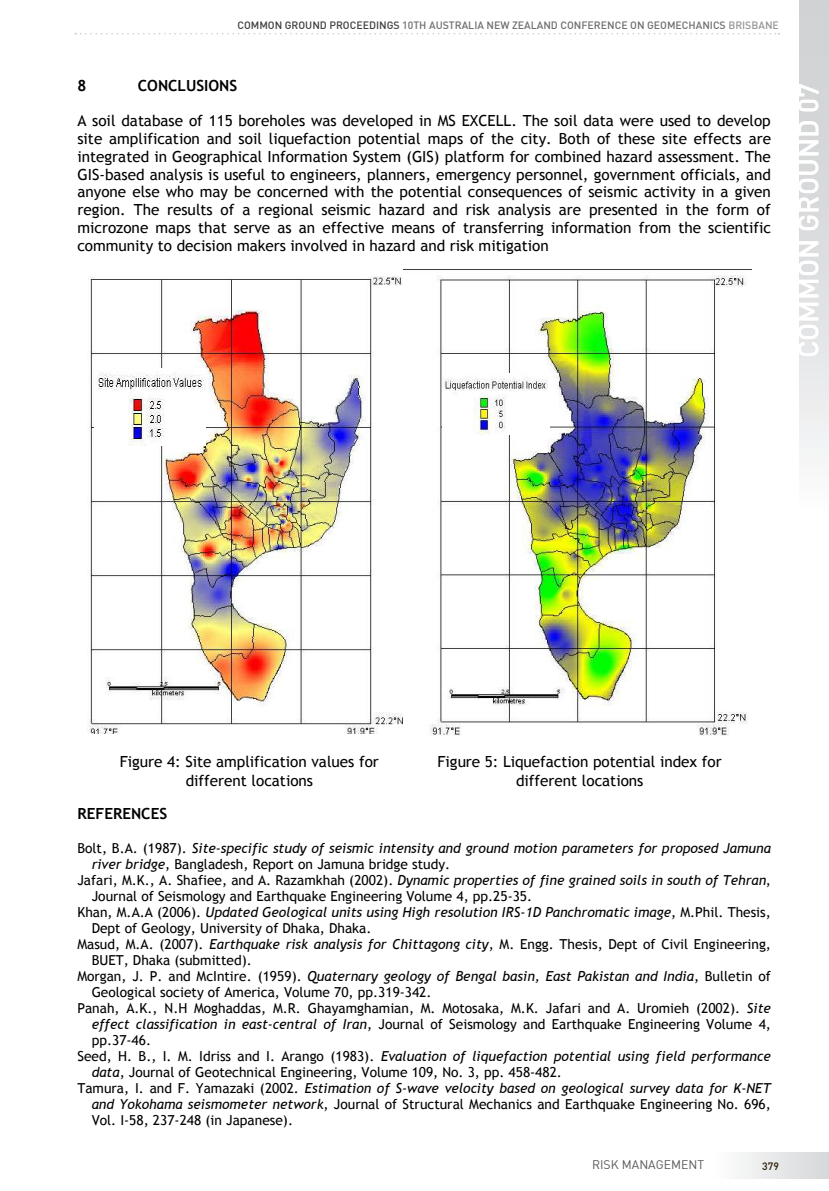
<style>
.page{position:relative;width:829px;height:1191px;background:#fff}
.page>*{position:absolute;margin:0;border:0;box-sizing:border-box;transform-origin:0 0}
.t1{font:500 28px "DIN";color:#fff}
.t2{font:15.4px/17.7px "Trebuchet MS";color:#000;text-align:center}
.t3{font:700 15.4px "Trebuchet MS";color:#000}
.t4{font:13.83px "Trebuchet MS";color:#000}
.t5{font:italic 13.83px "Trebuchet MS";color:#000}
.t6{font:12.25px "DIN";color:#57585a}
.t7{font:500 10.5px "DIN";color:#6d6e71}
.t8{font:500 10.5px "DIN";color:#251a05}
.s1{color:#3e3e3f}
.s2{color:#939598}
.s3{font-style:normal}
.s4{font-style:italic}
</style>
<div class="page">
<div style="left:799px;top:0;width:29px;height:516px;background:linear-gradient(to bottom,#caccce,#f7f7f8)"></div>
<svg style="left:75px;top:33px;width:704px;height:2px"></svg>
<div style="left:712px;top:1152px;width:116px;height:26px;background:linear-gradient(to right,#fefeff,#d6d7da)"></div>
<img style="left:87px;top:276px;width:316px;height:458px">
<img style="left:94px;top:368px;width:111px;height:78px">
<img style="left:431px;top:275px;width:316px;height:461px">
<img style="left:442px;top:374px;width:107px;height:61px">
<p class="t7" style="left:237px;top:19px;width:543px"><span class="s1">COMMON GROUND PROCEEDINGS</span> 10TH AUSTRALIA NEW ZEALAND CONFERENCE ON GEOMECHANICS <span class="s2">BRISBANE</span></p>
<p class="t3" style="left:77px;top:79px;width:10px">8</p>
<p class="t3" style="left:138px;top:79px;width:101px">CONCLUSIONS</p>
<p class="t2" style="left:77px;top:113px;width:695px;text-align:justify">A soil database of 115 boreholes was developed in MS EXCELL. The soil data were used to develop site amplification and soil liquefaction potential maps of the city. Both of these site effects are integrated in Geographical Information System (GIS) platform for combined hazard assessment. The GIS-based analysis is useful to engineers, planners, emergency personnel, government officials, and anyone else who may be concerned with the potential consequences of seismic activity in a given region. The results of a regional seismic hazard and risk analysis are presented in the form of microzone maps that serve as an effective means of transferring information from the scientific community to decision makers involved in hazard and risk mitigation</p>
<h1 class="t1" style="left:792px;top:358px;width:277px;rotate:-90deg">COMMON GROUND 07</h1>
<p class="t2" style="left:120px;top:753px;width:260px;line-height:19.1px">Figure 4: Site amplification values for different locations</p>
<p class="t2" style="left:437px;top:753px;width:285px;line-height:19.1px">Figure 5: Liquefaction potential index for different locations</p>
<p class="t3" style="left:77px;top:807px;width:91px">REFERENCES</p>
<p class="t5" style="left:77px;top:842px;width:695px"><span class="s3">Bolt, B.A. (1987).</span> Site-specific study of seismic intensity and ground motion parameters for proposed Jamuna</p>
<p class="t4" style="left:92px;top:858px;width:360px"><span class="s4">river bridge</span>, Bangladesh, Report on Jamuna bridge study.</p>
<p class="t5" style="left:77px;top:874px;width:695px"><span class="s3">Jafari, M.K., A. Shafiee, and A. Razamkhah (2002).</span> Dynamic properties of fine grained soils in south of Tehran<span class="s3">,</span></p>
<p class="t4" style="left:92px;top:890px;width:442px">Journal of Seismology and Earthquake Engineering Volume 4, pp.25-35.</p>
<p class="t5" style="left:77px;top:906px;width:694px"><span class="s3">Khan, M.A.A (2006).</span> Updated Geological units using High resolution IRS-1D Panchromatic image<span class="s3">, M.Phil. Thesis,</span></p>
<p class="t4" style="left:92px;top:922px;width:281px">Dept of Geology, University of Dhaka, Dhaka.</p>
<p class="t4" style="left:77px;top:938px;width:695px">Masud, M.A. (2007). <span class="s4">Earthquake risk analysis for Chittagong city</span>, M. Engg. Thesis, Dept of Civil Engineering,</p>
<p class="t4" style="left:92px;top:954px;width:161px">BUET, Dhaka (submitted).</p>
<p class="t5" style="left:77px;top:970px;width:695px"><span class="s3">Morgan, J. P. and McIntire. (1959).</span> Quaternary geology of Bengal basin, East Pakistan and India<span class="s3">, Bulletin of</span></p>
<p class="t4" style="left:92px;top:986px;width:341px">Geological society of America, Volume 70, pp.319-342.</p>
<p class="t4" style="left:77px;top:1002px;width:695px">Panah, A.K., N.H Moghaddas, M.R. Ghayamghamian, M. Motosaka, M.K. Jafari and A. Uromieh (2002). <span class="s4">Site</span></p>
<p class="t4" style="left:92px;top:1018px;width:680px"><span class="s4">effect classification in east-central of Iran</span>, Journal of Seismology and Earthquake Engineering Volume 4,</p>
<p class="t4" style="left:92px;top:1034px;width:61px">pp.37-46.</p>
<p class="t5" style="left:77px;top:1050px;width:694px"><span class="s3">Seed, H. B., I. M. Idriss and I. Arango (1983).</span> Evaluation of liquefaction potential using field performance</p>
<p class="t4" style="left:92px;top:1066px;width:471px"><span class="s4">data</span>, Journal of Geotechnical Engineering, Volume 109, No. 3, pp. 458-482.</p>
<p class="t5" style="left:77px;top:1082px;width:694px"><span class="s3">Tamura, I. and F. Yamazaki (2002.</span> Estimation of S-wave velocity based on geological survey data for K-NET</p>
<p class="t4" style="left:92px;top:1098px;width:680px"><span class="s4">and Yokohama seismometer network</span>, Journal of Structural Mechanics and Earthquake Engineering No. 696,</p>
<p class="t4" style="left:92px;top:1114px;width:203px">Vol. I-58, 237-248 (in Japanese).</p>
<p class="t6" style="left:592px;top:1157px;width:113px">RISK MANAGEMENT</p>
<p class="t8" style="left:762px;top:1159px;width:18px">379</p>
</div>
